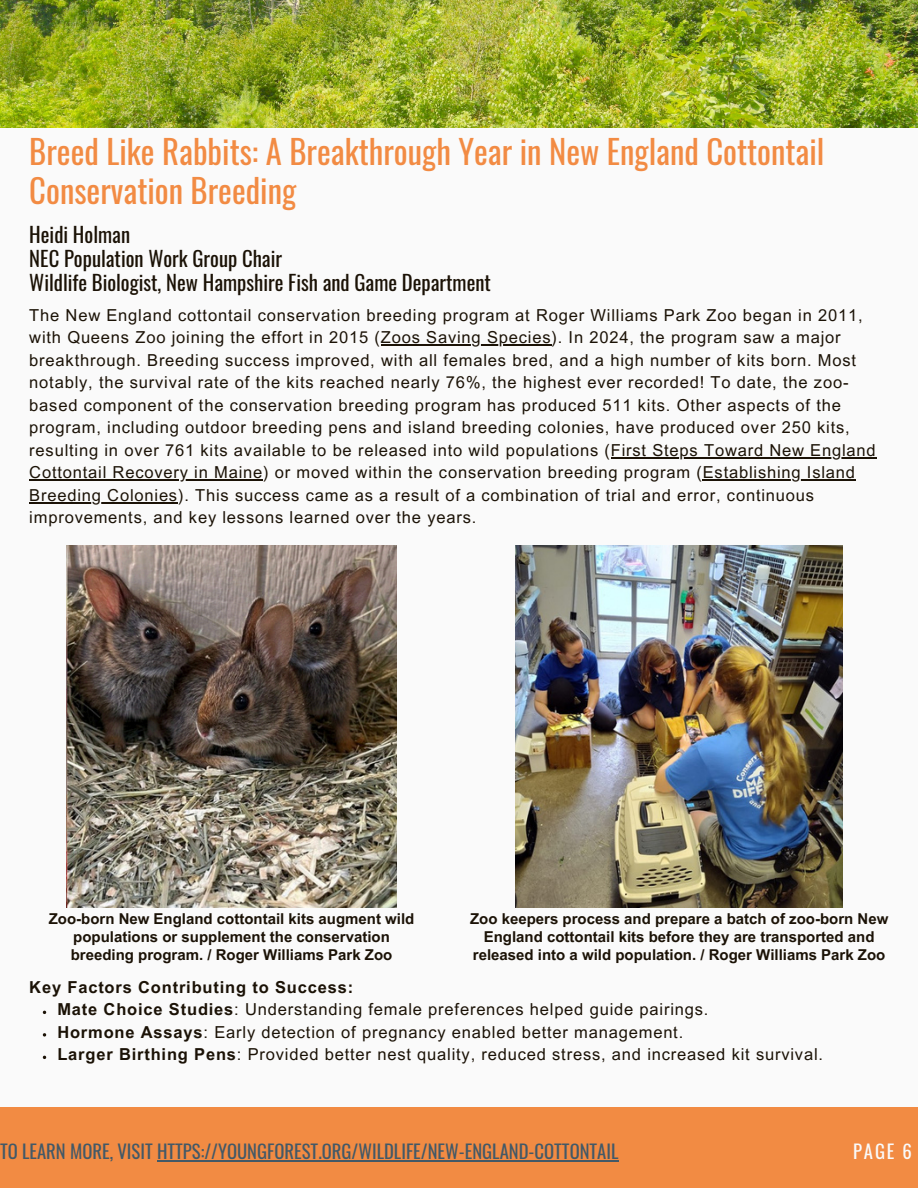
<style>
.page{position:relative;width:918px;height:1188px;background:#fafafa}
.page>*{position:absolute;margin:0;border:0;box-sizing:border-box;transform-origin:0 0}
.t1{font:32.7px/38.7px "Oswald";color:#f28b43}
.t2{font:20.7px/24.3px "Oswald";color:#1b1206}
.t3{font:18.75px "Oswald";color:#435967}
.t4{font:18.75px "Oswald";color:#fafafa}
.t5{font:16.5px/22.5px "Arial MT Pro";letter-spacing:.05em;color:#1b1206}
.t6{font:700 16.5px "Arial MT Pro";letter-spacing:.05em;color:#1b1206}
.t7{font:700 15px/18px "Arial MT Pro";color:#1b1206;text-align:center}
.s1{font-weight:700}
</style>
<div class="page">
<div style="left:0;top:1107px;width:918px;height:81px;background:#f28b43"></div>
<img style="left:0;top:0;width:918px;height:127px">
<hr style="left:157px;top:1160px;width:462px;height:2px;background:#435967">
<hr style="left:381px;top:345px;width:170px;height:1px;background:#1b1206">
<hr style="left:611px;top:457px;width:266px;height:1px;background:#1b1206">
<hr style="left:29px;top:480px;width:234px;height:1px;background:#1b1206">
<hr style="left:703px;top:480px;width:153px;height:1px;background:#1b1206">
<hr style="left:29px;top:502px;width:149px;height:1px;background:#1b1206">
<img style="left:67px;top:546px;width:329px;height:362px">
<img style="left:516px;top:546px;width:326px;height:362px">
<svg style="left:43px;top:1033px;width:3px;height:4px"></svg>
<h3 class="t1" style="left:29px;top:131px;width:797px">Breed Like Rabbits: A Breakthrough Year in New England Cottontail<br>Conservation Breeding</h3>
<p class="t2" style="left:29px;top:221px;width:463px">Heidi Holman<br>NEC Population Work Group Chair<br>Wildlife Biologist, New Hampshire Fish and Game Department</p>
<p class="t5" style="left:29px;top:306px;width:835px">The New England cottontail conservation breeding program at Roger Williams Park Zoo began in 2011, with Queens Zoo joining the effort in 2015 (Zoos Saving Species). In 2024, the program saw a major</p>
<h4 class="t5" style="left:29px;top:351px;width:848px">breakthrough. Breeding success improved, with all females bred, and a high number of kits born. Most notably, the survival rate of the kits reached nearly 76%, the highest ever recorded! To date, the zoo&shy;based component of the conservation breeding program has produced 511 kits. Other aspects of the program, including outdoor breeding pens and island breeding colonies, have produced over 250 kits, resulting in over 761 kits available to be released into wild populations (First Steps Toward New England</h4>
<h4 class="t5" style="left:29px;top:463px;width:827px">Cottontail Recovery in Maine) or moved within the conservation breeding program (Establishing Island</h4>
<p class="t5" style="left:29px;top:486px;width:786px">Breeding Colonies). This success came as a result of a combination of trial and error, continuous improvements, and key lessons learned over the years.</p>
<p class="t7" style="left:49px;top:912px;width:367px">Zoo-born New England cottontail kits augment wild populations or supplement the conservation breeding program. / Roger Williams Park Zoo</p>
<p class="t7" style="left:470px;top:912px;width:420px">Zoo keepers process and prepare a batch of zoo-born New<br>England cottontail kits before they are transported and released into a wild population. / Roger Williams Park Zoo</p>
<p class="t6" style="left:29px;top:981px;width:325px">Key Factors Contributing to Success:</p>
<h2 class="t5" style="left:57px;top:1000px;width:653px"><span class="s1">Mate Choice Studies</span>: Understanding female preferences helped guide pairings.</h2>
<h2 class="t5" style="left:57px;top:1023px;width:627px"><span class="s1">Hormone Assays</span>: Early detection of pregnancy enabled better management.</h2>
<p class="t5" style="left:57px;top:1045px;width:767px"><span class="s1">Larger Birthing Pens</span>: Provided better nest quality, reduced stress, and increased kit survival.</p>
<p class="t3" style="left:0;top:1137px;width:620px">TO LEARN MORE, VISIT HTTPS://YOUNGFOREST.ORG/WILDLIFE/NEW-ENGLAND-COTTONTAIL</p>
<h1 class="t4" style="left:853px;top:1137px;width:60px">PAGE 6</h1>
</div>
